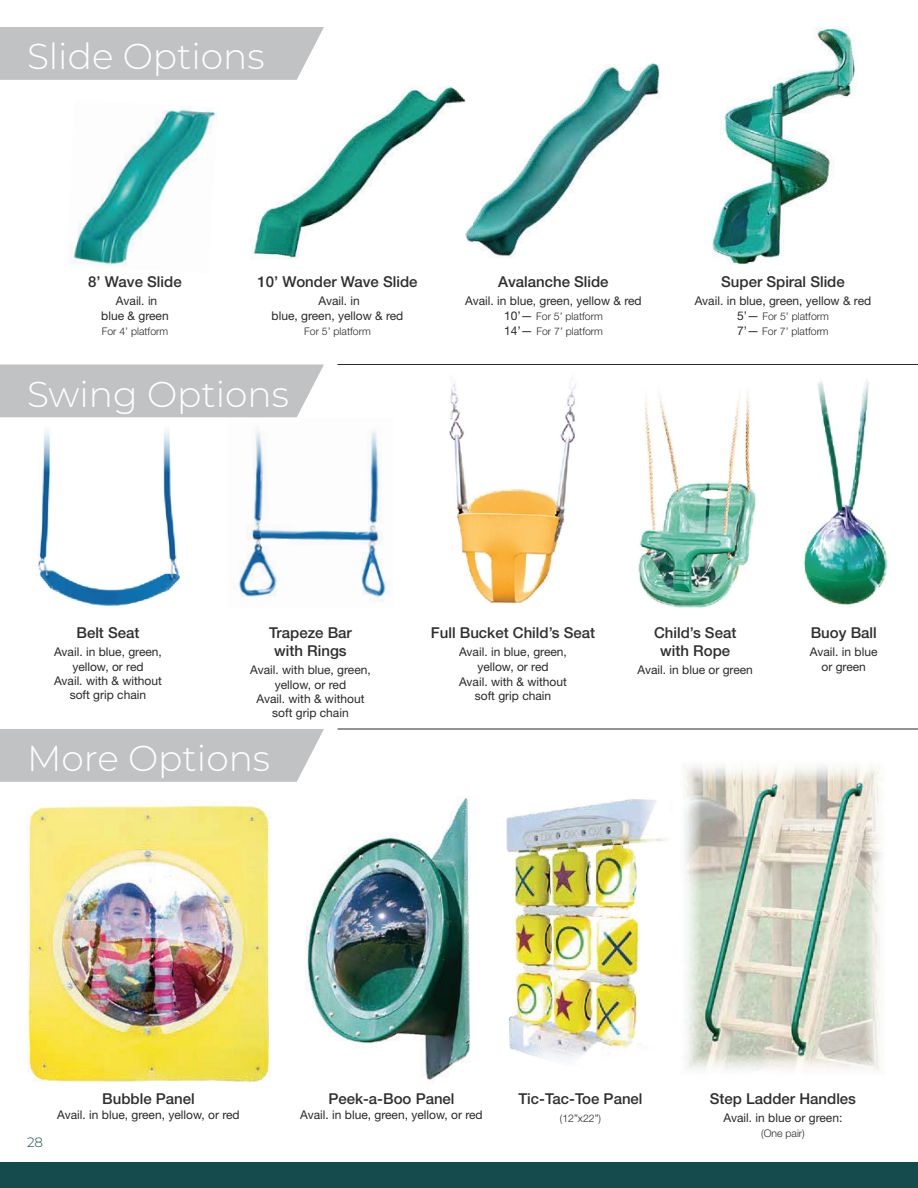
<style>
.page{position:relative;width:918px;height:1188px;background:#fff}
.page>*{position:absolute;margin:0;border:0;box-sizing:border-box;transform-origin:0 0}
.t1{font:300 36px "Montserrat";color:#fff}
.t2{font:500 15px/18px "Helvetica Neue LT Std";color:#302e2f;text-align:center}
.t3{font:300 13.5px "Montserrat";color:#164b4e}
.t4{font:12px/14.4px "Helvetica Neue LT Std";color:#2a2829;text-align:center}
.t5{font:300 10.5px/15px "Helvetica Neue LT Std";color:#2a2829}
.s1{font-weight:400;font-size:12px}
</style>
<div class="page">
<div style="left:0;top:1162px;width:918px;height:26px;background:#164b4e"></div>
<img style="left:803px;top:379px;width:85px;height:226px">
<img style="left:449px;top:378px;width:127px;height:225px">
<img style="left:638px;top:393px;width:118px;height:215px">
<img style="left:38px;top:430px;width:142px;height:176px">
<img style="left:237px;top:428px;width:151px;height:173px">
<img style="left:506px;top:799px;width:160px;height:264px">
<img style="left:27px;top:804px;width:243px;height:278px">
<img style="left:305px;top:797px;width:166px;height:286px">
<img style="left:712px;top:27px;width:143px;height:238px">
<img style="left:684px;top:765px;width:198px;height:306px">
<img style="left:252px;top:86px;width:200px;height:173px">
<div style="left:0;top:27px;width:324px;height:53px;background:#c1c2c4"></div>
<div style="left:0;top:364px;width:324px;height:53px;background:#c1c2c4"></div>
<img style="left:452px;top:62px;width:209px;height:195px">
<img style="left:69px;top:106px;width:147px;height:160px">
<div style="left:0;top:729px;width:324px;height:53px;background:#c1c2c4"></div>
<hr style="left:338px;top:364px;width:580px;height:1px;background:#2a2829">
<hr style="left:338px;top:729px;width:580px;height:1px;background:#2a2829">
<h1 class="t1" style="left:27px;top:42px;width:239px">Slide Options</h1>
<p class="t2" style="left:88px;top:274px;width:95px">8’ Wave Slide</p>
<p class="t4" style="left:101px;top:295px;width:69px">Avail. in<br>blue &amp; green</p>
<p class="t5" style="left:102px;top:324px;width:68px">For 4’ platform</p>
<p class="t2" style="left:257px;top:274px;width:162px">10’ Wonder Wave Slide</p>
<p class="t4" style="left:272px;top:295px;width:133px">Avail. in<br>blue, green, yellow &amp; red</p>
<p class="t5" style="left:304px;top:324px;width:68px">For 5’ platform</p>
<h1 class="t1" style="left:27px;top:379px;width:264px">Swing Options</h1>
<p class="t2" style="left:498px;top:274px;width:112px">Avalanche Slide</p>
<p class="t4" style="left:465px;top:295px;width:178px">Avail. in blue, green, yellow &amp; red</p>
<p class="t5" style="left:504px;top:310px;width:100px"><span class="s1">10’—</span> For 5’ platform<br><span class="s1">14’—</span> For 7’ platform</p>
<p class="t2" style="left:721px;top:274px;width:125px">Super Spiral Slide</p>
<p class="t4" style="left:695px;top:295px;width:178px">Avail. in blue, green, yellow &amp; red</p>
<p class="t5" style="left:737px;top:310px;width:93px"><span class="s1">5’—</span> For 5’ platform<br><span class="s1">7’—</span> For 7’ platform</p>
<p class="t2" style="left:76px;top:625px;width:65px">Belt Seat</p>
<p class="t4" style="left:54px;top:646px;width:109px">Avail. in blue, green, yellow, or red<br>Avail. with &amp; without soft grip chain</p>
<p class="t2" style="left:269px;top:625px;width:84px">Trapeze Bar with Rings</p>
<p class="t4" style="left:250px;top:664px;width:122px">Avail. with blue, green, yellow, or red<br>Avail. with &amp; without soft grip chain</p>
<h1 class="t1" style="left:27px;top:744px;width:245px">More Options</h1>
<p class="t2" style="left:431px;top:625px;width:166px">Full Bucket Child’s Seat</p>
<p class="t4" style="left:459px;top:646px;width:109px">Avail. in blue, green, yellow, or red<br>Avail. with &amp; without soft grip chain</p>
<p class="t2" style="left:654px;top:625px;width:84px">Child’s Seat with Rope</p>
<p class="t4" style="left:638px;top:664px;width:117px">Avail. in blue or green</p>
<p class="t2" style="left:811px;top:625px;width:68px">Buoy Ball</p>
<p class="t4" style="left:810px;top:646px;width:69px">Avail. in blue or green</p>
<p class="t3" style="left:27px;top:1137px;width:18px">28</p>
<p class="t2" style="left:102px;top:1091px;width:94px">Bubble Panel</p>
<p class="t4" style="left:57px;top:1108px;width:184px">Avail. in blue, green, yellow, or red</p>
<p class="t2" style="left:328px;top:1091px;width:128px">Peek-a-Boo Panel</p>
<p class="t4" style="left:300px;top:1108px;width:184px">Avail. in blue, green, yellow, or red</p>
<p class="t2" style="left:518px;top:1091px;width:126px">Tic-Tac-Toe Panel</p>
<p class="t5" style="left:560px;top:1112px;width:43px">(12”x22”)</p>
<p class="t2" style="left:710px;top:1091px;width:148px">Step Ladder Handles</p>
<p class="t4" style="left:724px;top:1112px;width:120px">Avail. in blue or green:</p>
<p class="t5" style="left:761px;top:1127px;width:45px">(One pair)</p>
</div>
